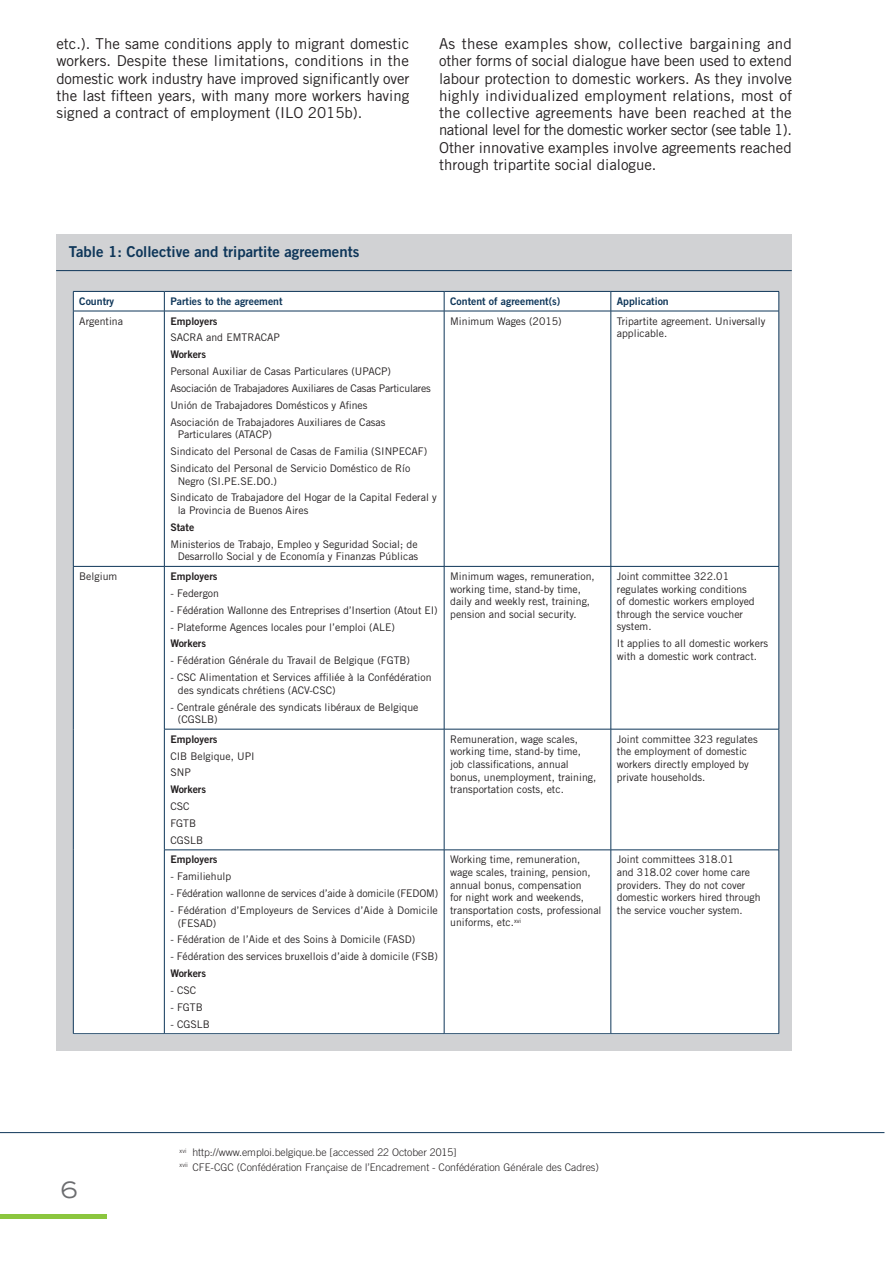
<style>
.page{position:relative;width:893px;height:1263px;background:#fff}
.page>*{position:absolute;margin:0;border:0;box-sizing:border-box;transform-origin:0 0}
.t1{font:expanded 22.5px "Trade Gothic LT Std";color:#6c6d70}
.t2{font:15px/17.2px "Trade Gothic LT Std";color:#231f20;text-align:justify}
.t3{font:15px "Trade Gothic LT Std Bd 2";color:#0e3659}
.t4{font:10.5px/12.6px "Trade Gothic LT Std";color:#231f20}
.t5{font:300 10.5px/14.5px "Trade Gothic LT Std";color:#231f20}
.t6{font:10.5px "Trade Gothic LT Std Bd 2";color:#231f20}
.t7{font:10.5px "Trade Gothic LT Std Bd 2";color:#0e3659}
</style>
<div class="page">
<hr style="left:0;top:1214px;width:106px;height:4px;background:#8bc63e">
<div style="left:56px;top:234px;width:736px;height:816px;background:#d1d2d4"></div>
<hr style="left:56px;top:270px;width:736px;height:1px;background:#0e3659">
<hr style="left:0;top:1132px;width:884px;height:1px;background:#0e3659">
<div style="left:73px;top:291px;width:706px;height:744px;background:#fff"></div>
<hr style="left:73px;top:291px;width:91px;height:1px;background:#0e3659">
<svg style="left:73px;top:292px;width:1px;height:19px"></svg>
<hr style="left:164px;top:291px;width:280px;height:1px;background:#0e3659">
<svg style="left:164px;top:292px;width:1px;height:19px"></svg>
<hr style="left:444px;top:291px;width:167px;height:1px;background:#0e3659">
<svg style="left:444px;top:292px;width:1px;height:19px"></svg>
<hr style="left:611px;top:291px;width:168px;height:1px;background:#0e3659">
<svg style="left:611px;top:292px;width:1px;height:19px"></svg>
<svg style="left:779px;top:292px;width:1px;height:19px"></svg>
<hr style="left:73px;top:311px;width:91px;height:1px;background:#0e3659">
<hr style="left:73px;top:311px;width:1px;height:255px;background:#0e3659">
<hr style="left:164px;top:311px;width:280px;height:1px;background:#0e3659">
<hr style="left:164px;top:311px;width:1px;height:255px;background:#0e3659">
<hr style="left:444px;top:311px;width:167px;height:1px;background:#0e3659">
<hr style="left:444px;top:311px;width:1px;height:255px;background:#0e3659">
<hr style="left:611px;top:311px;width:168px;height:1px;background:#0e3659">
<hr style="left:611px;top:311px;width:1px;height:255px;background:#0e3659">
<hr style="left:779px;top:311px;width:1px;height:255px;background:#0e3659">
<hr style="left:73px;top:566px;width:91px;height:1px;background:#0e3659">
<hr style="left:73px;top:567px;width:1px;height:162px;background:#0e3659">
<hr style="left:164px;top:566px;width:280px;height:1px;background:#0e3659">
<hr style="left:164px;top:567px;width:1px;height:162px;background:#0e3659">
<hr style="left:444px;top:566px;width:167px;height:1px;background:#0e3659">
<hr style="left:444px;top:567px;width:1px;height:162px;background:#0e3659">
<hr style="left:611px;top:566px;width:168px;height:1px;background:#0e3659">
<hr style="left:611px;top:567px;width:1px;height:162px;background:#0e3659">
<hr style="left:779px;top:567px;width:1px;height:162px;background:#0e3659">
<hr style="left:73px;top:729px;width:1px;height:121px;background:#0e3659">
<hr style="left:164px;top:729px;width:280px;height:1px;background:#0e3659">
<hr style="left:164px;top:729px;width:1px;height:121px;background:#0e3659">
<hr style="left:444px;top:729px;width:167px;height:1px;background:#0e3659">
<hr style="left:444px;top:729px;width:1px;height:121px;background:#0e3659">
<hr style="left:611px;top:729px;width:168px;height:1px;background:#0e3659">
<hr style="left:611px;top:729px;width:1px;height:121px;background:#0e3659">
<hr style="left:779px;top:729px;width:1px;height:121px;background:#0e3659">
<hr style="left:73px;top:850px;width:1px;height:183px;background:#0e3659">
<hr style="left:164px;top:850px;width:280px;height:1px;background:#0e3659">
<hr style="left:164px;top:850px;width:1px;height:183px;background:#0e3659">
<hr style="left:444px;top:850px;width:167px;height:1px;background:#0e3659">
<hr style="left:444px;top:850px;width:1px;height:183px;background:#0e3659">
<hr style="left:611px;top:850px;width:168px;height:1px;background:#0e3659">
<hr style="left:611px;top:850px;width:1px;height:183px;background:#0e3659">
<hr style="left:779px;top:850px;width:1px;height:183px;background:#0e3659">
<hr style="left:73px;top:1033px;width:91px;height:1px;background:#0e3659">
<hr style="left:164px;top:1033px;width:280px;height:1px;background:#0e3659">
<hr style="left:444px;top:1033px;width:167px;height:1px;background:#0e3659">
<hr style="left:611px;top:1033px;width:168px;height:1px;background:#0e3659">
<p class="t2" style="left:56px;top:35px;width:355px">etc.). The same conditions apply to migrant domestic workers. Despite these limitations, conditions in the domestic work industry have improved significantly over the last fifteen years, with many more workers having signed a contract of employment (ILO 2015b).</p>
<p class="t2" style="left:439px;top:35px;width:355px">As these examples show, collective bargaining and other forms of social dialogue have been used to extend labour protection to domestic workers. As they involve highly individualized employment relations, most of the collective agreements have been reached at the national level for the domestic worker sector (see table 1).<br>Other innovative examples involve agreements reached through tripartite social dialogue.</p>
<h2 class="t3" style="left:69px;top:243px;width:292px">Table 1: Collective and tripartite agreements</h2>
<p class="t7" style="left:79px;top:295px;width:36px">Country</p>
<p class="t7" style="left:170px;top:295px;width:114px">Parties to the agreement</p>
<p class="t7" style="left:450px;top:295px;width:112px">Content of agreement(s)</p>
<p class="t7" style="left:617px;top:295px;width:53px">Application</p>
<p class="t4" style="left:79px;top:314px;width:45px">Argentina</p>
<p class="t6" style="left:170px;top:314px;width:49px">Employers</p>
<p class="t4" style="left:170px;top:331px;width:111px">SACRA and EMTRACAP</p>
<p class="t6" style="left:170px;top:348px;width:37px">Workers</p>
<p class="t4" style="left:170px;top:363px;width:262px;line-height:16.8px">Personal Auxiliar de Casas Particulares (UPACP)<br>Asociación de Trabajadores Auxiliares de Casas Particulares Unión de Trabajadores Domésticos y Afines<br>Asociación de Trabajadores Auxiliares de Casas</p>
<p class="t4" style="left:170px;top:426px;width:258px;line-height:16.8px;text-indent:7px">Particulares (ATACP)<br>Sindicato del Personal de Casas de Familia (SINPECAF)<br>Sindicato del Personal de Servicio Doméstico de Río</p>
<p class="t4" style="left:170px;top:472px;width:268px;line-height:16.8px;text-indent:7px">Negro (SI.PE.SE.DO.)<br>Sindicato de Trabajadore del Hogar de la Capital Federal y</p>
<p class="t4" style="left:178px;top:504px;width:132px">la Provincia de Buenos Aires</p>
<p class="t6" style="left:170px;top:521px;width:25px">State</p>
<p class="t4" style="left:170px;top:538px;width:249px;text-align:right">Ministerios de Trabajo, Empleo y Seguridad Social; de<br>Desarrollo Social y de Economía y Finanzas Públicas</p>
<p class="t4" style="left:450px;top:314px;width:113px">Minimum Wages (2015)</p>
<p class="t4" style="left:617px;top:314px;width:150px">Tripartite agreement. Universally applicable.</p>
<p class="t4" style="left:79px;top:570px;width:39px">Belgium</p>
<p class="t6" style="left:170px;top:570px;width:49px">Employers</p>
<p class="t4" style="left:170px;top:587px;width:50px">- Federgon</p>
<p class="t4" style="left:170px;top:603px;width:269px">- Fédération Wallonne des Entreprises d’Insertion (Atout EI)</p>
<p class="t4" style="left:170px;top:620px;width:226px">- Plateforme Agences locales pour l’emploi (ALE)</p>
<p class="t6" style="left:170px;top:637px;width:37px">Workers</p>
<p class="t4" style="left:170px;top:654px;width:241px">- Fédération Générale du Travail de Belgique (FGTB)</p>
<p class="t4" style="left:178px;top:671px;width:255px;text-indent:-8px">- CSC Alimentation et Services affiliée à la Confédération des syndicats chrétiens (ACV-CSC)</p>
<p class="t4" style="left:178px;top:700px;width:242px;text-indent:-8px">- Centrale générale des syndicats libéraux de Belgique (CGSLB)</p>
<p class="t6" style="left:170px;top:732px;width:49px">Employers</p>
<p class="t4" style="left:170px;top:747px;width:86px;line-height:16.8px">CIB Belgique, UPI<br>SNP</p>
<p class="t6" style="left:170px;top:783px;width:37px">Workers</p>
<p class="t4" style="left:170px;top:798px;width:34px;line-height:16.8px">CSC<br>FGTB<br>CGSLB</p>
<p class="t6" style="left:170px;top:853px;width:49px">Employers</p>
<p class="t4" style="left:170px;top:870px;width:62px">- Familiehulp</p>
<p class="t4" style="left:170px;top:887px;width:269px">- Fédération wallonne de services d’aide à domicile (FEDOM)</p>
<p class="t4" style="left:178px;top:904px;width:262px;text-indent:-8px">- Fédération d’Employeurs de Services d’Aide à Domicile (FESAD)</p>
<p class="t4" style="left:170px;top:933px;width:247px">- Fédération de l’Aide et des Soins à Domicile (FASD)</p>
<p class="t4" style="left:170px;top:950px;width:269px">- Fédération des services bruxellois d’aide à domicile (FSB)</p>
<p class="t6" style="left:170px;top:967px;width:37px">Workers</p>
<p class="t4" style="left:170px;top:984px;width:27px">- CSC</p>
<p class="t4" style="left:170px;top:1001px;width:34px">- FGTB</p>
<p class="t4" style="left:170px;top:1017px;width:41px">- CGSLB</p>
<p class="t4" style="left:450px;top:570px;width:146px">Minimum wages, remuneration, working time, stand-by time, daily and weekly rest, training, pension and social security.</p>
<p class="t4" style="left:617px;top:570px;width:139px">Joint committee 322.01 regulates working conditions of domestic workers employed through the service voucher system.</p>
<p class="t4" style="left:617px;top:637px;width:153px">It applies to all domestic workers with a domestic work contract.</p>
<p class="t4" style="left:450px;top:732px;width:148px">Remuneration, wage scales, working time, stand-by time, job classifications, annual bonus, unemployment, training, transportation costs, etc.</p>
<p class="t4" style="left:617px;top:732px;width:142px">Joint committee 323 regulates the employment of domestic workers directly employed by private households.</p>
<p class="t4" style="left:450px;top:853px;width:153px">Working time, remuneration, wage scales, training, pension, annual bonus, compensation<br>for night work and weekends, transportation costs, professional uniforms, etc.<sup>xvi</sup></p>
<p class="t4" style="left:617px;top:853px;width:145px">Joint committees 318.01<br>and 318.02 cover home care providers. They do not cover domestic workers hired through the service voucher system.</p>
<h1 class="t1" style="left:61px;top:1175px;width:18px">6</h1>
<p class="t5" style="left:180px;top:1145px;width:421px"><sup>xvi</sup> http://www.emploi.belgique.be [accessed 22 October 2015]<br><sup>xvii</sup> CFE-CGC (Confédération Française de l’Encadrement - Confédération Générale des Cadres)</p>
</div>
